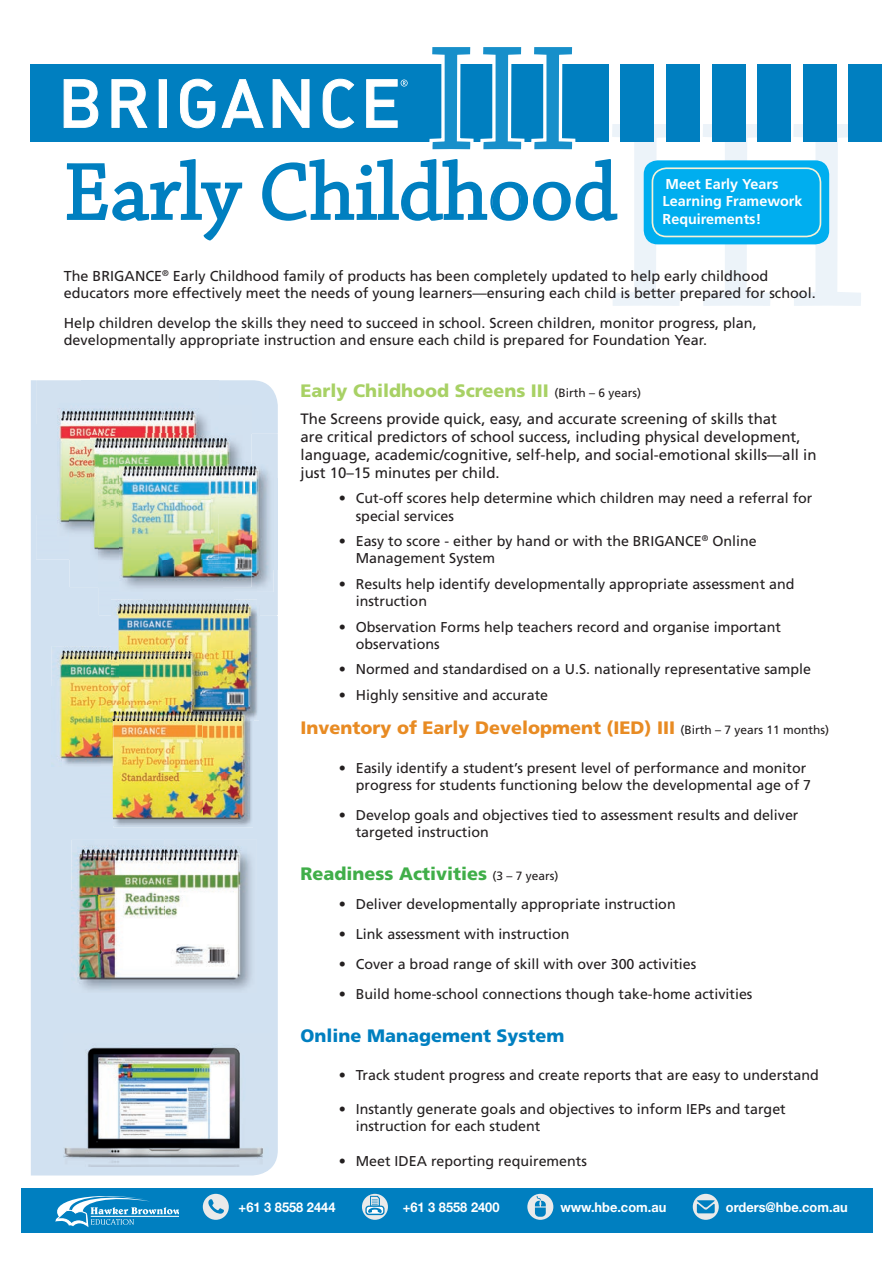
<style>
.page{position:relative;width:893px;height:1263px;background:#fff}
.page>*{position:absolute;margin:0;border:0;box-sizing:border-box;transform-origin:0 0}
.t1{font:279.75px "Chaparral Pro";color:#ecf3f9}
.t2{font:157.2px "Chaparral Pro";color:#178fca}
.t3{font:83.85px "Chaparral Pro";color:#007fc0}
.t4{font:900 18px "Frutiger LT Std";color:#e88b23}
.t5{font:900 18px "Frutiger LT Std";color:#a8d165}
.t6{font:900 18px "Frutiger LT Std";color:#40ae49}
.t7{font:900 18px "Frutiger LT Std";color:#007fc0}
.t8{font:15px/18px "Frutiger LT Std";color:#231f20}
.t9{font:14.4px/17.2px "Frutiger LT Std";color:#231f20}
.t10{font:700 14.4px/17.2px "Frutiger LT Std";color:#fff}
.t11{font:14.25px/17.1px "Frutiger LT Std";color:#231f20}
.t12{font:700 13.5px "Helvetica Neue LT Std";color:#fff;scale:.95 1}
.s1{font-weight:400;font-size:12px;color:#231f20}
</style>
<div class="page">
<div style="left:31px;top:380px;width:247px;height:795px;background:#d1e1f1"></div>
<div style="left:621px;top:64px;width:33px;height:77px;background:#007fc0"></div>
<div style="left:666px;top:64px;width:34px;height:77px;background:#007fc0"></div>
<div style="left:712px;top:64px;width:33px;height:77px;background:#007fc0"></div>
<div style="left:757px;top:64px;width:34px;height:77px;background:#007fc0"></div>
<div style="left:803px;top:64px;width:33px;height:77px;background:#007fc0"></div>
<div style="left:848px;top:64px;width:34px;height:77px;background:#007fc0"></div>
<div style="left:31px;top:64px;width:578px;height:77px;background:#007fc0"></div>
<svg style="left:63px;top:64px;width:555px;height:177px"></svg>
<img style="left:64px;top:1033px;width:205px;height:133px">
<img style="left:77px;top:891px;width:178px;height:103px">
<img style="left:71px;top:840px;width:186px;height:51px">
<img style="left:71px;top:891px;width:6px;height:102px">
<img style="left:255px;top:891px;width:2px;height:102px">
<div style="left:36px;top:380px;width:46px;height:45px;background:#d2e1f0"></div>
<div style="left:82px;top:380px;width:136px;height:25px;background:#d2e1f0"></div>
<div style="left:36px;top:425px;width:21px;height:90px;background:#d2e1f0"></div>
<img style="left:36px;top:515px;width:33px;height:44px">
<img style="left:57px;top:408px;width:12px;height:128px">
<img style="left:169px;top:405px;width:83px;height:28px">
<img style="left:69px;top:536px;width:30px;height:51px">
<img style="left:69px;top:405px;width:100px;height:3px">
<img style="left:69px;top:408px;width:48px;height:43px">
<img style="left:117px;top:408px;width:94px;height:25px">
<img style="left:69px;top:451px;width:22px;height:85px">
<svg style="left:91px;top:559px;width:8px;height:5px"></svg>
<img style="left:91px;top:436px;width:8px;height:100px">
<img style="left:252px;top:433px;width:26px;height:46px">
<img style="left:274px;top:479px;width:4px;height:91px">
<img style="left:99px;top:587px;width:45px;height:28px">
<img style="left:144px;top:592px;width:89px;height:8px">
<img style="left:233px;top:570px;width:45px;height:45px">
<img style="left:218px;top:433px;width:34px;height:31px">
<img style="left:99px;top:486px;width:21px;height:101px">
<svg style="left:211px;top:433px;width:7px;height:3px"></svg>
<img style="left:99px;top:433px;width:112px;height:3px">
<img style="left:174px;top:436px;width:70px;height:28px">
<img style="left:99px;top:436px;width:75px;height:50px">
<img style="left:252px;top:464px;width:22px;height:85px">
<img style="left:120px;top:587px;width:102px;height:5px">
<img style="left:222px;top:549px;width:52px;height:43px">
<img style="left:244px;top:464px;width:8px;height:82px">
<img style="left:120px;top:564px;width:88px;height:23px">
<img style="left:208px;top:546px;width:44px;height:41px">
<img style="left:218px;top:464px;width:26px;height:50px">
<img style="left:120px;top:559px;width:83px;height:5px">
<img style="left:203px;top:514px;width:41px;height:50px">
<img style="left:211px;top:464px;width:7px;height:48px">
<img style="left:120px;top:536px;width:49px;height:23px">
<img style="left:169px;top:512px;width:49px;height:47px">
<img style="left:120px;top:464px;width:91px;height:72px">
<div style="left:644px;top:160px;width:185px;height:84px;background:#00aeef;border-radius:14px"></div>
<div style="left:652px;top:167px;width:169px;height:70px;border:2px solid #f6f2d7;border-radius:14px"></div>
<div style="left:21px;top:1188px;width:851px;height:45px;background:#007fc0"></div>
<svg style="left:203px;top:1194px;width:26px;height:26px"></svg>
<svg style="left:527px;top:1194px;width:26px;height:26px"></svg>
<svg style="left:693px;top:1194px;width:26px;height:26px"></svg>
<svg style="left:55px;top:1196px;width:124px;height:31px"></svg>
<svg style="left:362px;top:1194px;width:26px;height:26px"></svg>
<img style="left:257px;top:615px;width:2px;height:105px">
<svg style="left:257px;top:606px;width:2px;height:9px"></svg>
<img style="left:111px;top:615px;width:54px;height:31px">
<img style="left:111px;top:600px;width:146px;height:15px">
<img style="left:165px;top:615px;width:92px;height:53px">
<img style="left:203px;top:668px;width:8px;height:37px">
<img style="left:211px;top:668px;width:46px;height:52px">
<img style="left:119px;top:606px;width:138px;height:9px">
<img style="left:62px;top:728px;width:39px;height:40px">
<img style="left:111px;top:652px;width:92px;height:53px">
<img style="left:52px;top:646px;width:59px;height:40px">
<img style="left:52px;top:686px;width:10px;height:81px">
<svg style="left:111px;top:646px;width:8px;height:6px"></svg>
<img style="left:119px;top:646px;width:83px;height:6px">
<img style="left:62px;top:652px;width:49px;height:76px">
<img style="left:113px;top:721px;width:140px;height:107px">
<svg style="left:249px;top:713px;width:4px;height:8px"></svg>
<img style="left:101px;top:705px;width:12px;height:120px">
<img style="left:111px;top:705px;width:138px;height:16px">
<svg style="left:101px;top:767px;width:12px;height:1px"></svg>
<img style="left:113px;top:767px;width:46px;height:58px">
<img style="left:159px;top:720px;width:90px;height:105px">
<img style="left:113px;top:720px;width:44px;height:47px">
<svg style="left:202px;top:705px;width:1px;height:16px"></svg>
<img style="left:157px;top:720px;width:45px;height:47px">
<svg style="left:113px;top:713px;width:6px;height:7px"></svg>
<h2 class="t2" style="left:425px;top:36px;width:154px">III</h2>
<h1 class="t1" style="left:600px;top:105px;width:273px">III</h1>
<h3 class="t3" style="left:64px;top:159px;width:555px">Early Childhood</h3>
<p class="t10" style="left:663px;top:177px;width:141px">Meet Early Years<br>Learning Framework<br>Requirements!</p>
<p class="t9" style="left:64px;top:268px;width:753px">The BRIGANCE<sup>®</sup> Early Childhood family of products has been completely updated to help early childhood educators more effectively meet the needs of young learners—ensuring each child is better prepared for school.</p>
<p class="t9" style="left:64px;top:316px;width:694px">Help children develop the skills they need to succeed in school. Screen children, monitor progress, plan, developmentally appropriate instruction and ensure each child is prepared for Foundation Year.</p>
<p class="t5" style="left:300px;top:384px;width:342px">Early Childhood Screens III <span class="s1">(Birth – 6 years)</span></p>
<p class="t8" style="left:300px;top:411px;width:517px">The Screens provide quick, easy, and accurate screening of skills that<br>are critical predictors of school success, including physical development, language, academic/cognitive, self-help, and social-emotional skills—all in just 10–15 minutes per child.</p>
<p class="t11" style="left:356px;top:491px;width:458px;text-indent:-17px">• Cut-off scores help determine which children may need a referral for special services</p>
<p class="t11" style="left:356px;top:534px;width:402px;text-indent:-17px">• Easy to score - either by hand or with the BRIGANCE<sup>®</sup> Online<br>Management System</p>
<p class="t11" style="left:356px;top:576px;width:440px;text-indent:-17px">• Results help identify developmentally appropriate assessment and instruction</p>
<p class="t11" style="left:356px;top:619px;width:427px;text-indent:-17px">• Observation Forms help teachers record and organise important observations</p>
<p class="t11" style="left:339px;top:662px;width:474px">• Normed and standardised on a U.S. nationally representative sample</p>
<p class="t11" style="left:339px;top:687px;width:211px">• Highly sensitive and accurate</p>
<p class="t4" style="left:300px;top:721px;width:530px">Inventory of Early Development (IED) III <span class="s1">(Birth – 7 years 11 months)</span></p>
<p class="t11" style="left:356px;top:760px;width:457px;text-indent:-17px">• Easily identify a student’s present level of performance and monitor progress for students functioning below the developmental age of 7</p>
<p class="t11" style="left:356px;top:807px;width:444px;text-indent:-17px">• Develop goals and objectives tied to assessment results and deliver targeted instruction</p>
<p class="t6" style="left:300px;top:866px;width:260px">Readiness Activities <span class="s1">(3 – 7 years)</span></p>
<p class="t11" style="left:339px;top:897px;width:338px">• Deliver developmentally appropriate instruction</p>
<p class="t11" style="left:339px;top:927px;width:232px">• Link assessment with instruction</p>
<p class="t11" style="left:339px;top:957px;width:359px">• Cover a broad range of skill with over 300 activities</p>
<p class="t11" style="left:339px;top:986px;width:415px">• Build home-school connections though take-home activities</p>
<p class="t7" style="left:300px;top:1028px;width:266px">Online Management System</p>
<p class="t11" style="left:339px;top:1068px;width:482px">• Track student progress and create reports that are easy to understand</p>
<p class="t11" style="left:356px;top:1102px;width:432px;text-indent:-17px">• Instantly generate goals and objectives to inform IEPs and target instruction for each student</p>
<p class="t11" style="left:339px;top:1153px;width:250px">• Meet IDEA reporting requirements</p>
<p class="t12" style="left:239px;top:1202px;width:103px">+61 3 8558 2444</p>
<p class="t12" style="left:403px;top:1202px;width:103px">+61 3 8558 2400</p>
<p class="t12" style="left:560px;top:1202px;width:113px">www.hbe.com.au</p>
<p class="t12" style="left:726px;top:1202px;width:130px">orders@hbe.com.au</p>
</div>
